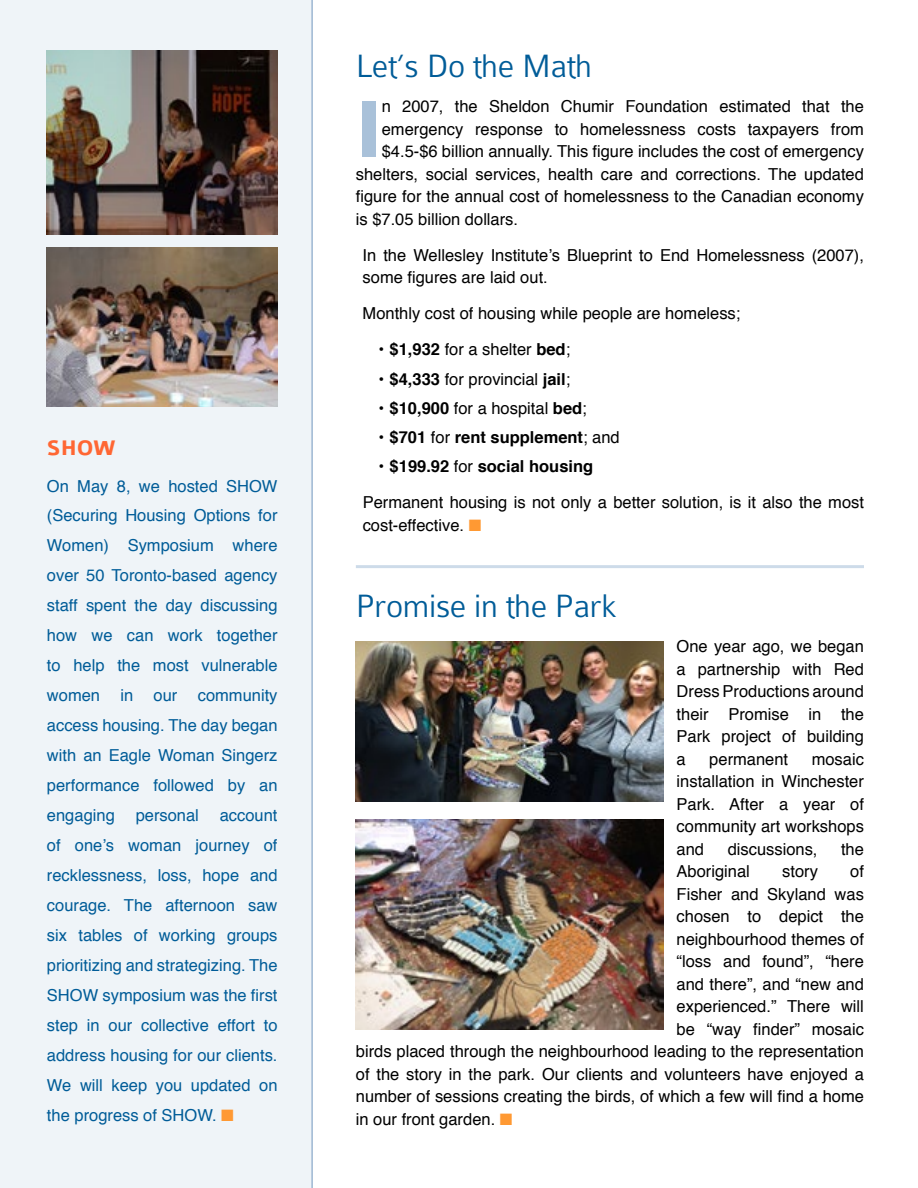
<style>
.page{position:relative;width:918px;height:1188px;background:#fff}
.page>*{position:absolute;margin:0;border:0;box-sizing:border-box;transform-origin:0 0}
.t1{font:700 86.1px "Colaborate";color:#a9c1d9}
.t2{font:300 34.5px "Colaborate";letter-spacing:-.01em;color:#005c98}
.t3{font:700 22.5px "Colaborate";color:#f63}
.t4{font:16.5px/22.5px "Helvetica";color:#000}
.t5{font:16.5px/30px "Helvetica";color:#005c98;text-align:justify}
.t6{font:700 16.5px "Helvetica";color:#000}
.s1{color:#f93}
.s2{font-weight:700}
.s3{font-weight:400}
</style>
<div class="page">
<div style="left:0;top:0;width:312px;height:1188px;background:#eff4f8"></div>
<hr style="left:356px;top:565px;width:508px;height:3px;background:#a9c1d9">
<hr style="left:311px;top:0;width:2px;height:1188px;background:#a9c1d9">
<img style="left:356px;top:819px;width:307px;height:210px">
<img style="left:356px;top:642px;width:307px;height:159px">
<img style="left:47px;top:51px;width:231px;height:183px">
<img style="left:47px;top:247px;width:231px;height:160px">
<h3 class="t3" style="left:47px;top:436px;width:70px">SHOW</h3>
<p class="t5" style="left:47px;top:471px;width:232px">On May 8, we hosted SHOW (Securing Housing Options for Women) Symposium where over 50 Toronto-based agency staff spent the day discussing how we can work together to help the most vulnerable women in our community access housing. The day began with an Eagle Woman Singerz performance followed by an engaging</p>
<p class="t5" style="left:136px;top:801px;width:65px">personal</p>
<p class="t5" style="left:47px;top:801px;width:232px;text-indent:173px">account of one’s woman journey of recklessness, loss, hope and courage. The afternoon saw six tables of working groups prioritizing and strategizing. The SHOW symposium was the first step in our collective effort to address housing for our clients.<br>We will keep you updated on the progress of SHOW. <span class="s1">■</span></p>
<h2 class="t2" style="left:356px;top:48px;width:238px">Let’s Do the Math</h2>
<h1 class="t1" style="left:356px;top:85px;width:28px">I</h1>
<p class="t4" style="left:382px;top:96px;width:484px">n 2007, the Sheldon Chumir Foundation estimated that the</p>
<p class="t4" style="left:382px;top:118px;width:484px">emergency response to homelessness costs taxpayers from</p>
<p class="t4" style="left:382px;top:141px;width:484px">$4.5-$6 billion annually. This figure includes the cost of emergency</p>
<p class="t4" style="left:356px;top:163px;width:510px">shelters, social services, health care and corrections. The updated</p>
<p class="t4" style="left:356px;top:186px;width:510px">figure for the annual cost of homelessness to the Canadian economy</p>
<p class="t4" style="left:356px;top:208px;width:164px">is $7.05 billion dollars.</p>
<p class="t4" style="left:363px;top:244px;width:503px">In the Wellesley Institute’s Blueprint to End Homelessness (2007), some figures are laid out.</p>
<p class="t4" style="left:363px;top:303px;width:379px">Monthly cost of housing while people are homeless;</p>
<p class="t4" style="left:378px;top:339px;width:193px">• <span class="s2">$1,932</span> for a shelter <span class="s2">bed</span>;</p>
<p class="t4" style="left:378px;top:368px;width:193px">• <span class="s2">$4,333</span> for provincial <span class="s2">jail</span>;</p>
<p class="t4" style="left:378px;top:397px;width:210px">• <span class="s2">$10,900</span> for a hospital <span class="s2">bed</span>;</p>
<p class="t6" style="left:378px;top:424px;width:243px"><span class="s3">•</span> $701 <span class="s3">for</span> rent supplement<span class="s3">; and</span></p>
<p class="t4" style="left:363px;top:449px;width:503px;line-height:36px;text-indent:16px">• <span class="s2">$199.92</span> for <span class="s2">social housing<br></span>Permanent housing is not only a better solution, is it also the most</p>
<p class="t4" style="left:363px;top:514px;width:120px">cost-effective. <span class="s1">■</span></p>
<h2 class="t2" style="left:356px;top:588px;width:262px">Promise in the Park</h2>
<p class="t4" style="left:677px;top:636px;width:189px;text-align:justify">One year ago, we began a partnership with Red Dress Productions around their Promise in the Park project of building a</p>
<p class="t4" style="left:677px;top:748px;width:189px;text-align:justify;text-indent:135px">mosaic installation in Winchester Park. After a year of community art workshops and</p>
<p class="t4" style="left:709px;top:748px;width:80px">permanent</p>
<p class="t4" style="left:728px;top:838px;width:91px">discussions,</p>
<p class="t4" style="left:841px;top:838px;width:24px">the</p>
<p class="t4" style="left:677px;top:861px;width:75px">Aboriginal</p>
<p class="t4" style="left:782px;top:861px;width:37px">story</p>
<p class="t4" style="left:850px;top:861px;width:15px">of</p>
<p class="t4" style="left:677px;top:883px;width:189px">Fisher and Skyland was</p>
<p class="t4" style="left:677px;top:906px;width:189px">chosen to depict the</p>
<p class="t4" style="left:677px;top:928px;width:189px">neighbourhood themes of</p>
<p class="t4" style="left:677px;top:951px;width:189px">“loss and found”, “here</p>
<p class="t4" style="left:677px;top:973px;width:189px">and there”, and “new and</p>
<p class="t4" style="left:677px;top:996px;width:189px">experienced.” There will</p>
<p class="t4" style="left:677px;top:1018px;width:189px">be “way finder” mosaic</p>
<p class="t4" style="left:356px;top:1041px;width:510px">birds placed through the neighbourhood leading to the representation</p>
<p class="t4" style="left:356px;top:1063px;width:510px">of the story in the park. Our clients and volunteers have enjoyed a</p>
<p class="t4" style="left:356px;top:1086px;width:510px">number of sessions creating the birds, of which a few will find a home</p>
<p class="t4" style="left:356px;top:1108px;width:158px">in our front garden. <span class="s1">■</span></p>
</div>
